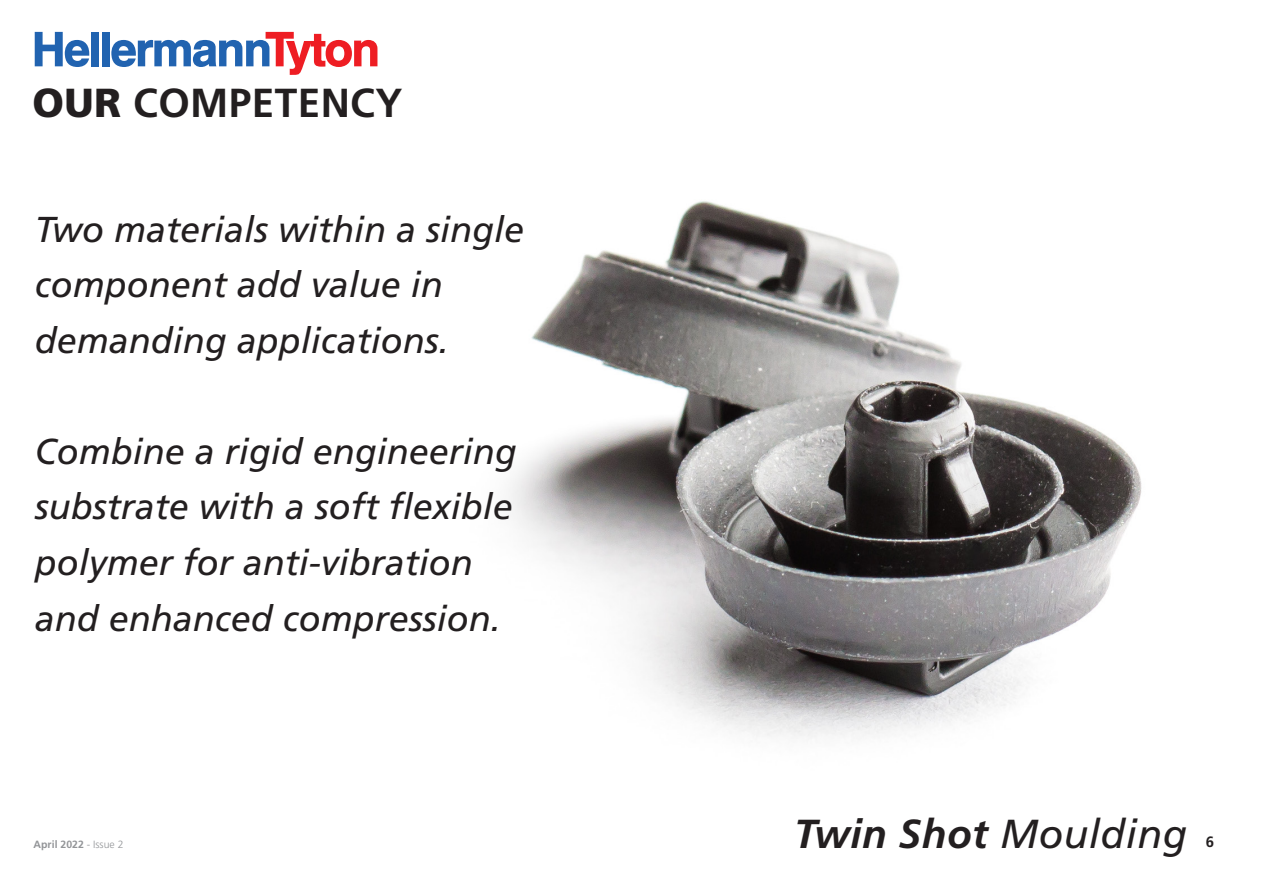
<style>
.page{position:relative;width:1263px;height:893px;background:#fff}
.page>*{position:absolute;margin:0;border:0;box-sizing:border-box;transform-origin:0 0}
.t1{font:italic 700 40.5px "Frutiger LT Pro";letter-spacing:.01em;color:#231f20}
.t2{font:700 40.5px "Frutiger LT Pro";letter-spacing:.01em;color:#231f20}
.t3{font:italic 36px/55.5px "Frutiger LT Pro";color:#231f20}
.t4{font:700 15px "Frutiger LT Pro";color:#231f20}
.t5{font:700 10.5px "Frutiger LT Pro";color:#939598}
.s1{font-weight:900}
.s2{font-weight:300}
.s3{font-weight:400}
</style>
<div class="page">
<div style="left:91px;top:32px;width:8px;height:34px;background:#2163b0"></div>
<div style="left:102px;top:32px;width:8px;height:34px;background:#2163b0"></div>
<svg style="left:35px;top:32px;width:54px;height:35px"></svg>
<svg style="left:111px;top:32px;width:266px;height:43px"></svg>
<img style="left:509px;top:201px;width:633px;height:537px">
<p class="t2" style="left:33px;top:79px;width:371px"><span class="s1">OUR</span> COMPETENCY</p>
<p class="t3" style="left:35px;top:202px;width:491px">Two materials within a single component add value in</p>
<p class="t3" style="left:35px;top:313px;width:416px">demanding applications.</p>
<p class="t3" style="left:35px;top:424px;width:484px">Combine a rigid engineering substrate with a soft flexible polymer for anti-vibration and enhanced compression.</p>
<p class="t5" style="left:34px;top:838px;width:91px">April 2022 <span class="s2">- Issue 2</span></p>
<p class="t1" style="left:794px;top:810px;width:395px">Twin Shot <span class="s3">Moulding</span></p>
<p class="t4" style="left:1206px;top:833px;width:10px">6</p>
</div>
